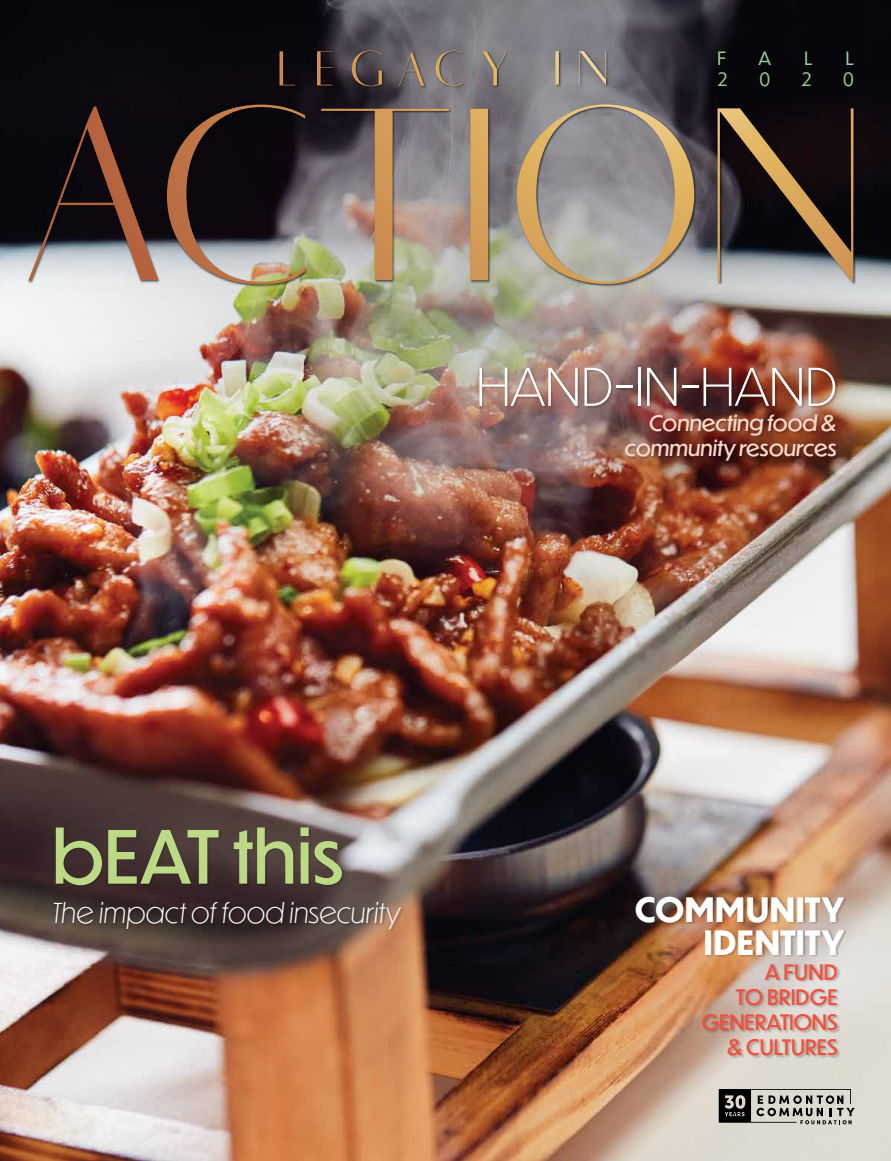
<style>
.page{position:relative;width:891px;height:1161px;background:#fff}
.page>*{position:absolute;margin:0;border:0;box-sizing:border-box;transform-origin:0 0}
.t1{font:72px "Dunbar Tall";letter-spacing:.005em;color:#bcda85}
.t2{font:300 51px "Dunbar Tall";letter-spacing:.005em;color:#fff}
.t3{font:700 33px/33px "Dunbar Tall";letter-spacing:.015em;color:#fff;text-align:right}
.t4{font:italic 300 27px "Dunbar Tall";letter-spacing:.01em;color:#fff}
.t5{font:italic 21px/25.2px "Dunbar Tall";color:#fdd9ca;text-align:right}
.t6{font:21px/25.2px "Dunbar Tall";color:#f0513c;text-align:right}
.t7{font:18px "Dunbar Low";color:#9bd197}
</style>
<div class="page">
<img style="left:0;top:0;width:891px;height:1161px">
<svg style="left:719px;top:1089px;width:136px;height:35px"></svg>
<div style="left:467px;top:356px;width:381px;height:117px;background:#723531;opacity:.25"></div>
<div style="left:635px;top:896px;width:212px;height:163px;background:#000;opacity:.25"></div>
<div style="left:25px;top:799px;width:402px;height:155px;background:#937969;opacity:.5"></div>
<div style="left:27px;top:49px;width:829px;height:238px;background:#000;opacity:.6"></div>
<svg style="left:28px;top:50px;width:826px;height:234px"></svg>
<p class="t7" style="left:718px;top:45px;width:10px">F</p>
<p class="t7" style="left:759px;top:45px;width:14px">A</p>
<p class="t7" style="left:805px;top:45px;width:9px">L</p>
<p class="t7" style="left:846px;top:45px;width:9px">L</p>
<p class="t7" style="left:718px;top:66px;width:12px">2</p>
<p class="t7" style="left:759px;top:66px;width:12px">0</p>
<p class="t7" style="left:801px;top:66px;width:12px">2</p>
<p class="t7" style="left:843px;top:66px;width:12px">0</p>
<h2 class="t2" style="left:477px;top:351px;width:362px">HAND-IN-HAND</h2>
<p class="t5" style="left:625px;top:410px;width:214px">Connecting food &amp; community resources</p>
<h1 class="t1" style="left:52px;top:805px;width:292px">bEAT this</h1>
<p class="t4" style="left:52px;top:894px;width:349px">The impact of food insecurity</p>
<h3 class="t3" style="left:635px;top:892px;width:211px">COMMUNITY<br>IDENTITY</h3>
<p class="t6" style="left:702px;top:959px;width:138px">A FUND<br>TO BRIDGE<br>GENERATIONS &amp; CULTURES</p>
</div>
